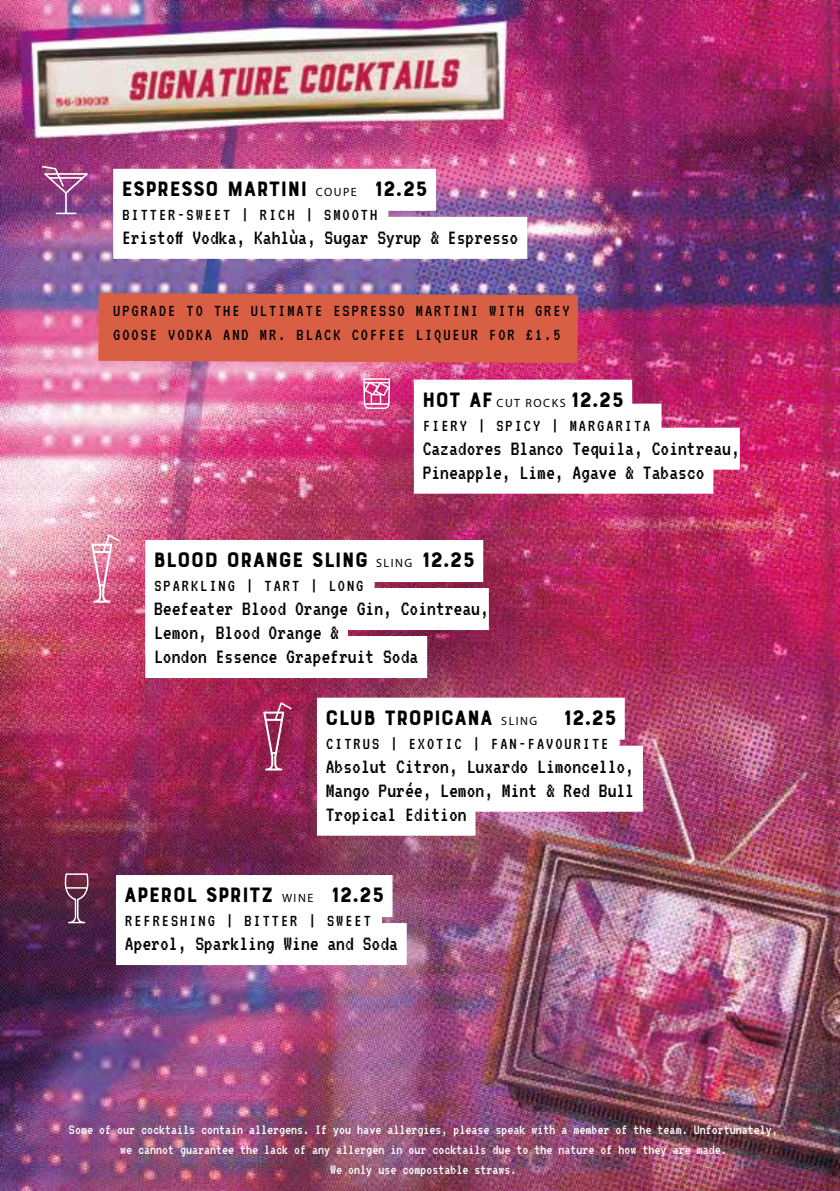
<style>
.page{position:relative;width:840px;height:1191px;background:#fff}
.page>*{position:absolute;margin:0;border:0;box-sizing:border-box;transform-origin:0 0}
.t1{font:22px/24px "VT323";color:#000}
.t2{font:22px "Bourton Base";color:#000}
.t3{font:18px/24px "VT323";letter-spacing:.11em;color:#000}
.t4{font:15px/20px "VT323";color:#fff;text-align:center}
.s1{font-family:"Myriad Pro";font-size:12px}
</style>
<div class="page">
<img style="left:0;top:0;width:839px;height:1191px">
<div style="left:317px;top:697px;width:307px;height:42px;background:#fff"></div>
<div style="left:317px;top:721px;width:302px;height:42px;background:#fff"></div>
<div style="left:317px;top:745px;width:325px;height:42px;background:#fff"></div>
<div style="left:317px;top:769px;width:325px;height:42px;background:#fff"></div>
<div style="left:317px;top:793px;width:158px;height:42px;background:#fff"></div>
<svg style="left:91px;top:534px;width:29px;height:68px;background:#e289a6"></svg>
<svg style="left:263px;top:702px;width:28px;height:68px;background:#a94a70"></svg>
<svg style="left:42px;top:166px;width:46px;height:48px;background:#9b5790"></svg>
<div style="left:413px;top:380px;width:219px;height:42px;background:#fff"></div>
<div style="left:413px;top:404px;width:248px;height:42px;background:#fff"></div>
<div style="left:413px;top:428px;width:326px;height:42px;background:#fff"></div>
<div style="left:413px;top:452px;width:300px;height:42px;background:#fff"></div>
<svg style="left:363px;top:378px;width:27px;height:31px"></svg>
<svg style="left:64px;top:873px;width:25px;height:50px"></svg>
<div style="left:145px;top:540px;width:338px;height:42px;background:#fff"></div>
<div style="left:145px;top:564px;width:229px;height:42px;background:#fff"></div>
<div style="left:145px;top:588px;width:343px;height:42px;background:#fff"></div>
<div style="left:145px;top:612px;width:203px;height:42px;background:#fff"></div>
<div style="left:145px;top:636px;width:282px;height:42px;background:#fff"></div>
<div style="left:116px;top:875px;width:276px;height:42px;background:#fff"></div>
<div style="left:116px;top:899px;width:266px;height:42px;background:#fff"></div>
<div style="left:116px;top:923px;width:290px;height:42px;background:#fff"></div>
<div style="left:98px;top:293px;width:479px;height:70px;background:#d95f44"></div>
<div style="left:113px;top:169px;width:323px;height:42px;background:#fff"></div>
<div style="left:113px;top:193px;width:275px;height:42px;background:#fff"></div>
<div style="left:113px;top:217px;width:414px;height:42px;background:#fff"></div>
<p class="t2" style="left:121px;top:175px;width:308px">ESPRESSO MARTINI <span class="s1">COUPE</span> 12.25</p>
<p class="t3" style="left:122px;top:201px;width:256px">BITTER-SWEET | RICH | SMOOTH</p>
<p class="t1" style="left:122px;top:223px;width:397px">Eristoff Vodka, Kahlùa, Sugar Syrup &amp; Espresso</p>
<p class="t3" style="left:113px;top:297px;width:458px">UPGRADE TO THE ULTIMATE ESPRESSO MARTINI WITH GREY<br>GOOSE VODKA AND MR. BLACK COFFEE LIQUEUR FOR £1.5</p>
<p class="t2" style="left:422px;top:386px;width:203px">HOT AF <span class="s1">CUT ROCKS</span> 12.25</p>
<p class="t3" style="left:423px;top:411px;width:229px">FIERY | SPICY | MARGARITA</p>
<p class="t1" style="left:422px;top:434px;width:318px">Cazadores Blanco Tequila, Cointreau,<br>Pineapple, Lime, Agave &amp; Tabasco</p>
<p class="t2" style="left:153px;top:546px;width:323px">BLOOD ORANGE SLING <span class="s1">SLING</span> 12.25</p>
<p class="t3" style="left:154px;top:572px;width:210px">SPARKLING | TART | LONG</p>
<p class="t1" style="left:154px;top:594px;width:336px">Beefeater Blood Orange Gin, Cointreau,<br>Lemon, Blood Orange &amp;<br>London Essence Grapefruit Soda</p>
<p class="t2" style="left:325px;top:703px;width:293px">CLUB TROPICANA <span class="s1">SLING</span> 12.25</p>
<p class="t3" style="left:326px;top:729px;width:284px">CITRUS | EXOTIC | FAN-FAVOURITE</p>
<p class="t1" style="left:325px;top:752px;width:309px;text-align:justify">Absolut Citron, Luxardo Limoncello, Mango Purée, Lemon, Mint &amp; Red Bull Tropical Edition</p>
<p class="t2" style="left:124px;top:881px;width:261px">APEROL SPRITZ <span class="s1">WINE</span> 12.25</p>
<p class="t3" style="left:125px;top:907px;width:247px">REFRESHING | BITTER | SWEET</p>
<p class="t1" style="left:125px;top:929px;width:274px">Aperol, Sparkling Wine and Soda</p>
<p class="t4" style="left:69px;top:1118px;width:709px">Some of our cocktails contain allergens. If you have allergies, please speak with a member of the team. Unfortunately, we cannot guarantee the lack of any allergen in our cocktails due to the nature of how they are made.<br>We only use compostable straws.</p>
</div>
